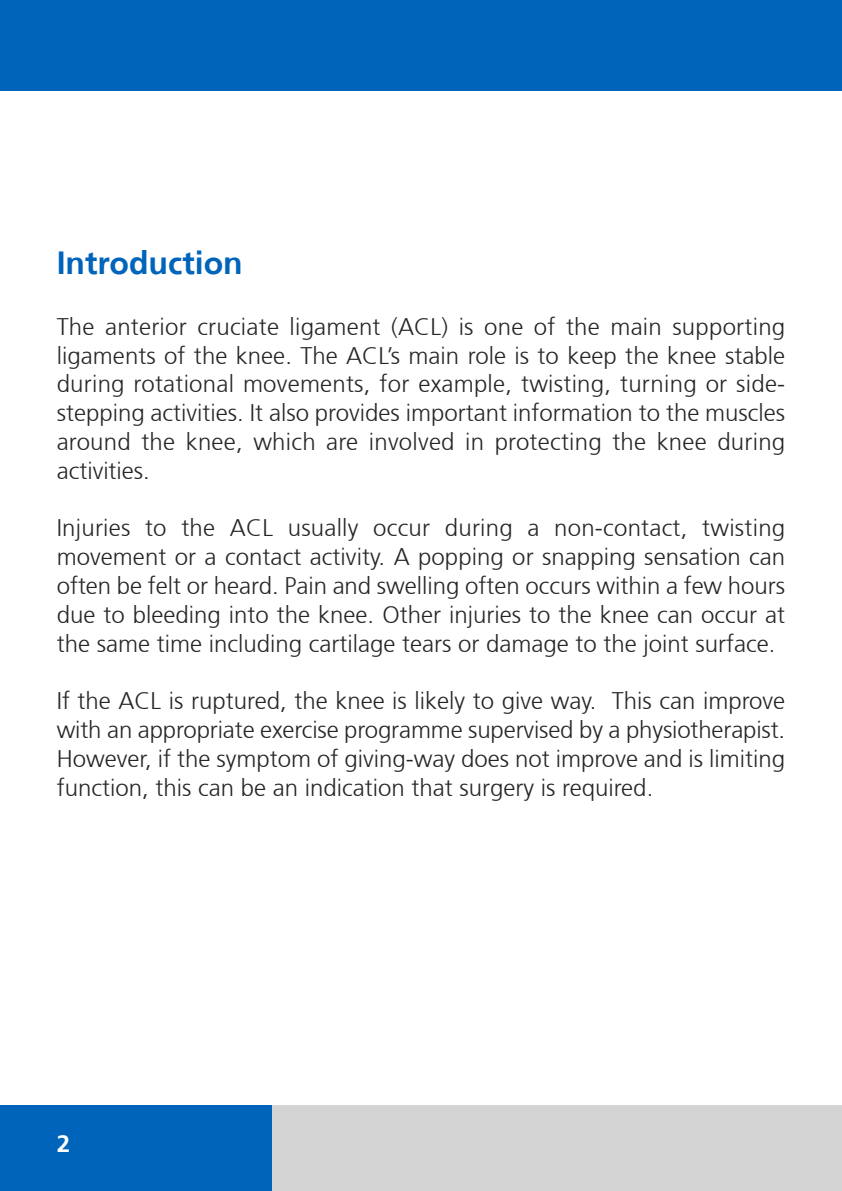
<style>
.page{position:relative;width:842px;height:1191px;background:#fff}
.page>*{position:absolute;margin:0;border:0;box-sizing:border-box;transform-origin:0 0}
.t1{font:700 32px "Frutiger 65";color:#0064ba}
.t2{font:300 24px/28.8px "Frutiger 45";color:#272627;text-align:justify}
.t3{font:700 24px "Frutiger 65";color:#fff}
</style>
<div class="page">
<div style="left:0;top:0;width:842px;height:91px;background:#0064ba"></div>
<div style="left:0;top:1106px;width:283px;height:85px;background:#0064ba"></div>
<div style="left:272px;top:1106px;width:570px;height:85px;background:#d4d4d4"></div>
<h1 class="t1" style="left:57px;top:244px;width:188px">Introduction</h1>
<p class="t2" style="left:57px;top:312px;width:730px">The anterior cruciate ligament (ACL) is one of the main supporting ligaments of the knee. The ACL’s main role is to keep the knee stable during rotational movements, for example, twisting, turning or side&shy;stepping activities. It also provides important information to the muscles around the knee, which are involved in protecting the knee during activities.</p>
<p class="t2" style="left:57px;top:514px;width:730px">Injuries to the ACL usually occur during a non-contact, twisting movement or a contact activity. A popping or snapping sensation can often be felt or heard. Pain and swelling often occurs within a few hours due to bleeding into the knee. Other injuries to the knee can occur at the same time including cartilage tears or damage to the joint surface.</p>
<p class="t2" style="left:57px;top:687px;width:730px">If the ACL is ruptured, the knee is likely to give way. This can improve with an appropriate exercise programme supervised by a physiotherapist.<br>However, if the symptom of giving-way does not improve and is limiting function, this can be an indication that surgery is required.</p>
<p class="t3" style="left:57px;top:1129px;width:15px">2</p>
</div>
